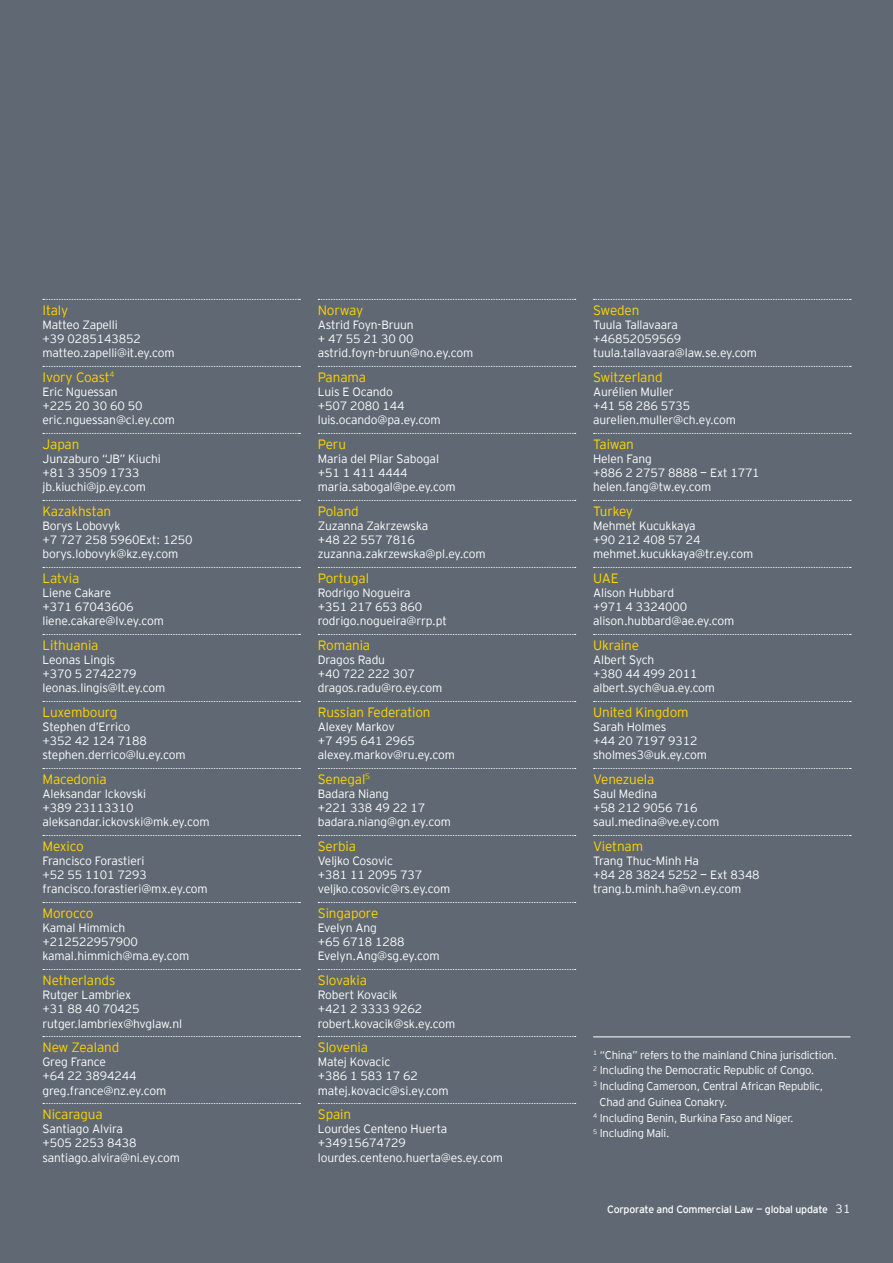
<style>
.page{position:relative;width:893px;height:1263px;background:#606973}
.page>*{position:absolute;margin:0;border:0;box-sizing:border-box;transform-origin:0 0}
.t1{font:300 13.5px "EY Interstate";letter-spacing:-.01em;color:#ffd500}
.t2{font:300 12px/14.2px "EY Interstate";letter-spacing:-.01em;color:#fff}
.t3{font:300 11.25px "EY Interstate";letter-spacing:-.02em;color:#fff}
.t4{font:10.5px "EY Interstate";letter-spacing:-.02em;color:#fff}
.s1{font-weight:300;font-size:12px}
</style>
<div class="page">
<svg style="left:43px;top:299px;width:257px;height:1px"></svg>
<svg style="left:43px;top:366px;width:257px;height:1px"></svg>
<svg style="left:43px;top:433px;width:257px;height:1px"></svg>
<svg style="left:43px;top:500px;width:257px;height:1px"></svg>
<svg style="left:43px;top:567px;width:257px;height:1px"></svg>
<svg style="left:43px;top:634px;width:257px;height:1px"></svg>
<svg style="left:43px;top:701px;width:257px;height:1px"></svg>
<svg style="left:43px;top:768px;width:257px;height:1px"></svg>
<svg style="left:43px;top:835px;width:257px;height:1px"></svg>
<svg style="left:43px;top:902px;width:257px;height:1px"></svg>
<svg style="left:43px;top:969px;width:257px;height:1px"></svg>
<svg style="left:43px;top:1036px;width:257px;height:1px"></svg>
<svg style="left:43px;top:1103px;width:257px;height:1px"></svg>
<svg style="left:318px;top:299px;width:258px;height:1px"></svg>
<svg style="left:318px;top:366px;width:258px;height:1px"></svg>
<svg style="left:318px;top:433px;width:258px;height:1px"></svg>
<svg style="left:318px;top:500px;width:258px;height:1px"></svg>
<svg style="left:318px;top:567px;width:258px;height:1px"></svg>
<svg style="left:318px;top:634px;width:258px;height:1px"></svg>
<svg style="left:318px;top:701px;width:258px;height:1px"></svg>
<svg style="left:318px;top:768px;width:258px;height:1px"></svg>
<svg style="left:318px;top:835px;width:258px;height:1px"></svg>
<svg style="left:318px;top:902px;width:258px;height:1px"></svg>
<svg style="left:318px;top:969px;width:258px;height:1px"></svg>
<svg style="left:318px;top:1036px;width:258px;height:1px"></svg>
<svg style="left:318px;top:1103px;width:258px;height:1px"></svg>
<svg style="left:593px;top:299px;width:258px;height:1px"></svg>
<svg style="left:593px;top:366px;width:258px;height:1px"></svg>
<svg style="left:593px;top:433px;width:258px;height:1px"></svg>
<svg style="left:593px;top:500px;width:258px;height:1px"></svg>
<svg style="left:593px;top:567px;width:258px;height:1px"></svg>
<svg style="left:593px;top:634px;width:258px;height:1px"></svg>
<svg style="left:593px;top:701px;width:258px;height:1px"></svg>
<svg style="left:593px;top:768px;width:258px;height:1px"></svg>
<svg style="left:593px;top:835px;width:258px;height:1px"></svg>
<hr style="left:593px;top:1036px;width:257px;height:1px;background:#fff">
<p class="t1" style="left:43px;top:300px;width:27px">Italy</p>
<p class="t2" style="left:43px;top:317px;width:134px">Matteo Zapelli<br>+39 0285143852 matteo.zapelli@it.ey.com</p>
<p class="t1" style="left:43px;top:367px;width:73px">Ivory Coast<sup>4</sup></p>
<p class="t2" style="left:43px;top:384px;width:134px">Eric Nguessan<br>+225 20 30 60 50 eric.nguessan@ci.ey.com</p>
<p class="t1" style="left:43px;top:434px;width:38px">Japan</p>
<p class="t2" style="left:43px;top:451px;width:120px">Junzaburo “JB” Kiuchi +81 3 3509 1733 jb.kiuchi@jp.ey.com</p>
<p class="t1" style="left:43px;top:501px;width:70px">Kazakhstan</p>
<p class="t2" style="left:43px;top:518px;width:151px">Borys Lobovyk<br>+7 727 258 5960Ext: 1250 borys.lobovyk@kz.ey.com</p>
<p class="t1" style="left:43px;top:568px;width:38px">Latvia</p>
<p class="t2" style="left:43px;top:585px;width:123px">Liene Cakare<br>+371 67043606 liene.cakare@lv.ey.com</p>
<p class="t1" style="left:43px;top:635px;width:58px">Lithuania</p>
<p class="t2" style="left:43px;top:652px;width:124px">Leonas Lingis<br>+370 5 2742279 leonas.lingis@lt.ey.com</p>
<p class="t1" style="left:43px;top:702px;width:76px">Luxembourg</p>
<p class="t2" style="left:43px;top:719px;width:145px">Stephen d’Errico<br>+352 42 124 7188 stephen.derrico@lu.ey.com</p>
<p class="t1" style="left:43px;top:769px;width:66px">Macedonia</p>
<p class="t2" style="left:43px;top:786px;width:169px">Aleksandar Ickovski<br>+389 23113310 aleksandar.ickovski@mk.ey.com</p>
<p class="t1" style="left:43px;top:836px;width:43px">Mexico</p>
<p class="t2" style="left:43px;top:853px;width:167px">Francisco Forastieri<br>+52 55 1101 7293 francisco.forastieri@mx.ey.com</p>
<p class="t1" style="left:43px;top:903px;width:52px">Morocco</p>
<p class="t2" style="left:43px;top:920px;width:148px">Kamal Himmich +212522957900 kamal.himmich@ma.ey.com</p>
<p class="t1" style="left:43px;top:970px;width:74px">Netherlands</p>
<p class="t2" style="left:43px;top:987px;width:141px">Rutger Lambriex<br>+31 88 40 70425 rutger.lambriex@hvglaw.nl</p>
<p class="t1" style="left:43px;top:1037px;width:78px">New Zealand</p>
<p class="t2" style="left:43px;top:1054px;width:125px">Greg France<br>+64 22 3894244 greg.france@nz.ey.com</p>
<p class="t1" style="left:43px;top:1104px;width:62px">Nicaragua</p>
<p class="t2" style="left:43px;top:1121px;width:139px">Santiago Alvira<br>+505 2253 8438 santiago.alvira@ni.ey.com</p>
<p class="t1" style="left:318px;top:300px;width:47px">Norway</p>
<p class="t2" style="left:318px;top:317px;width:157px">Astrid Foyn-Bruun<br>+ 47 55 21 30 00 astrid.foyn-bruun@no.ey.com</p>
<p class="t1" style="left:318px;top:367px;width:50px">Panama</p>
<p class="t2" style="left:318px;top:384px;width:124px">Luis E Ocando<br>+507 2080 144 luis.ocando@pa.ey.com</p>
<p class="t1" style="left:318px;top:434px;width:30px">Peru</p>
<p class="t2" style="left:318px;top:451px;width:139px">Maria del Pilar Sabogal +51 1 411 4444 maria.sabogal@pe.ey.com</p>
<p class="t1" style="left:318px;top:501px;width:42px">Poland</p>
<p class="t2" style="left:318px;top:518px;width:169px">Zuzanna Zakrzewska<br>+48 22 557 7816 zuzanna.zakrzewska@pl.ey.com</p>
<p class="t1" style="left:318px;top:568px;width:53px">Portugal</p>
<p class="t2" style="left:318px;top:585px;width:131px">Rodrigo Nogueira<br>+351 217 653 860 rodrigo.nogueira@rrp.pt</p>
<p class="t1" style="left:318px;top:635px;width:54px">Romania</p>
<p class="t2" style="left:318px;top:652px;width:126px">Dragos Radu<br>+40 722 222 307 dragos.radu@ro.ey.com</p>
<p class="t1" style="left:318px;top:702px;width:114px">Russian Federation</p>
<p class="t2" style="left:318px;top:719px;width:139px">Alexey Markov<br>+7 495 641 2965 alexey.markov@ru.ey.com</p>
<p class="t1" style="left:318px;top:769px;width:54px">Senegal<sup>5</sup></p>
<p class="t2" style="left:318px;top:786px;width:135px">Badara Niang<br>+221 338 49 22 17 badara.niang@gn.ey.com</p>
<p class="t1" style="left:318px;top:836px;width:40px">Serbia</p>
<p class="t2" style="left:318px;top:853px;width:134px">Veljko Cosovic<br>+381 11 2095 737 veljko.cosovic@rs.ey.com</p>
<p class="t1" style="left:318px;top:903px;width:62px">Singapore</p>
<p class="t2" style="left:318px;top:920px;width:123px">Evelyn Ang<br>+65 6718 1288<br>Evelyn.Ang@sg.ey.com</p>
<p class="t1" style="left:318px;top:970px;width:51px">Slovakia</p>
<p class="t2" style="left:318px;top:987px;width:139px">Robert Kovacik<br>+421 2 3333 9262 robert.kovacik@sk.ey.com</p>
<p class="t1" style="left:318px;top:1037px;width:52px">Slovenia</p>
<p class="t2" style="left:318px;top:1054px;width:132px">Matej Kovacic<br>+386 1 583 17 62 matej.kovacic@si.ey.com</p>
<p class="t1" style="left:318px;top:1104px;width:35px">Spain</p>
<p class="t2" style="left:318px;top:1121px;width:187px">Lourdes Centeno Huerta +34915674729 lourdes.centeno.huerta@es.ey.com</p>
<p class="t1" style="left:593px;top:300px;width:48px">Sweden</p>
<p class="t2" style="left:593px;top:317px;width:165px">Tuula Tallavaara +46852059569 tuula.tallavaara@law.se.ey.com</p>
<p class="t1" style="left:593px;top:367px;width:71px">Switzerland</p>
<p class="t2" style="left:593px;top:384px;width:144px">Aurélien Muller<br>+41 58 286 5735 aurelien.muller@ch.ey.com</p>
<p class="t1" style="left:593px;top:434px;width:42px">Taiwan</p>
<p class="t2" style="left:593px;top:451px;width:168px">Helen Fang<br>+886 2 2757 8888 — Ext 1771 helen.fang@tw.ey.com</p>
<p class="t1" style="left:593px;top:501px;width:41px">Turkey</p>
<p class="t2" style="left:593px;top:518px;width:162px">Mehmet Kucukkaya<br>+90 212 408 57 24 mehmet.kucukkaya@tr.ey.com</p>
<p class="t1" style="left:593px;top:568px;width:27px">UAE</p>
<p class="t2" style="left:593px;top:585px;width:143px">Alison Hubbard<br>+971 4 3324000 alison.hubbard@ae.ey.com</p>
<p class="t1" style="left:593px;top:635px;width:47px">Ukraine</p>
<p class="t2" style="left:593px;top:652px;width:123px">Albert Sych<br>+380 44 499 2011 albert.sych@ua.ey.com</p>
<p class="t1" style="left:593px;top:702px;width:97px">United Kingdom</p>
<p class="t2" style="left:593px;top:719px;width:115px">Sarah Holmes<br>+44 20 7197 9312 sholmes3@uk.ey.com</p>
<p class="t1" style="left:593px;top:769px;width:63px">Venezuela</p>
<p class="t2" style="left:593px;top:786px;width:128px">Saul Medina<br>+58 212 9056 716 saul.medina@ve.ey.com</p>
<p class="t1" style="left:593px;top:836px;width:52px">Vietnam</p>
<p class="t2" style="left:593px;top:853px;width:168px">Trang Thuc-Minh Ha<br>+84 28 3824 5252 — Ext 8348 trang.b.minh.ha@vn.ey.com</p>
<p class="t3" style="left:593px;top:1046px;width:245px"><sup>1</sup> “China” refers to the mainland China jurisdiction.</p>
<p class="t3" style="left:593px;top:1062px;width:223px"><sup>2</sup> Including the Democratic Republic of Congo.</p>
<p class="t3" style="left:593px;top:1078px;width:232px"><sup>3</sup> Including Cameroon, Central African Republic,</p>
<p class="t3" style="left:599px;top:1094px;width:129px">Chad and Guinea Conakry.</p>
<p class="t3" style="left:593px;top:1109px;width:202px"><sup>4</sup> Including Benin, Burkina Faso and Niger.</p>
<p class="t3" style="left:593px;top:1125px;width:78px"><sup>5</sup> Including Mali.</p>
<p class="t4" style="left:607px;top:1202px;width:245px">Corporate and Commercial Law — global update <span class="s1">31</span></p>
</div>
